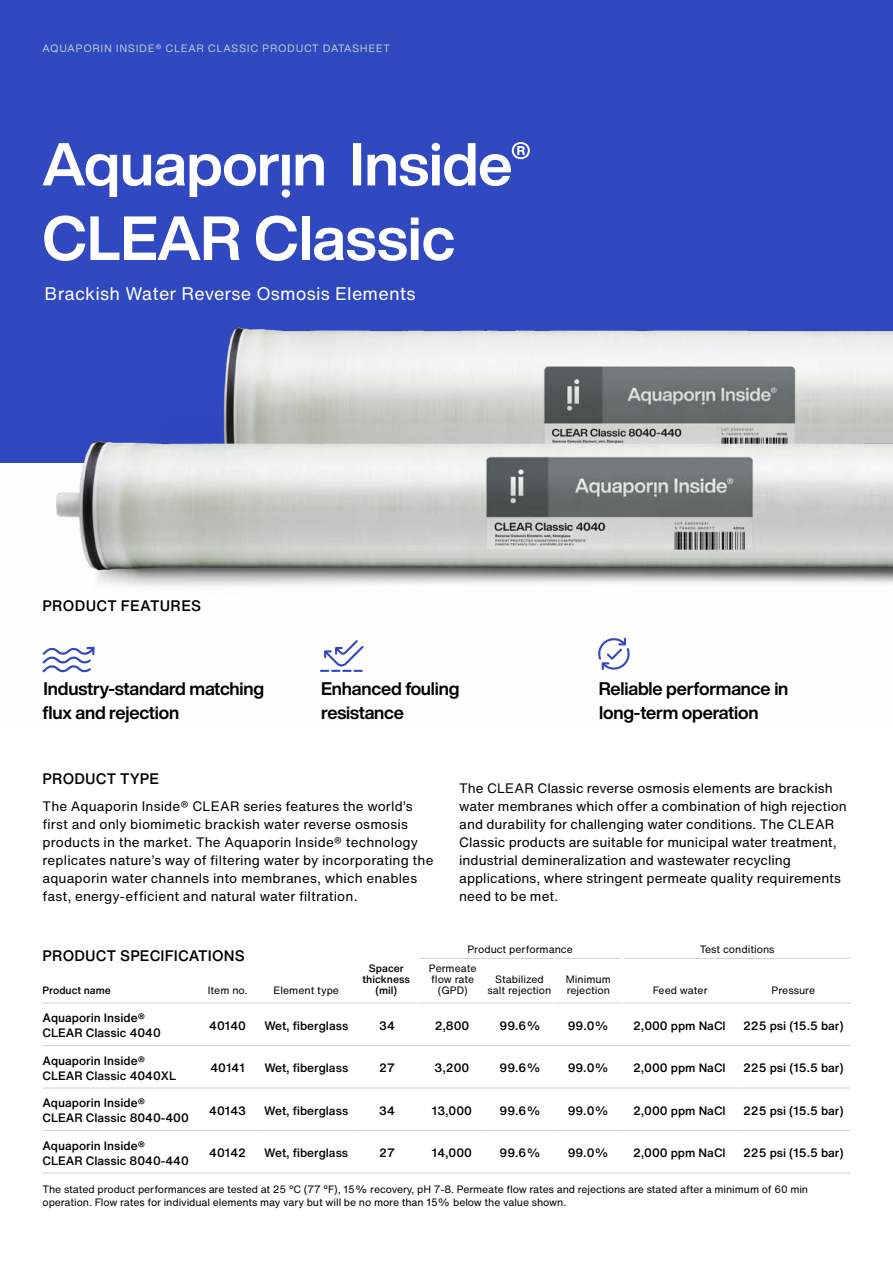
<style>
.page{position:relative;width:893px;height:1263px;background:#fff}
.page>*{position:absolute;margin:0;border:0;box-sizing:border-box;transform-origin:0 0}
.t1{font:700 61.2px "Helvetica Now Display";color:#fff}
.t2{font:700 18px/24px "Helvetica Now Display";letter-spacing:-.01em;color:#000}
.t3{font:18px "Helvetica Now Text";letter-spacing:.01em;color:#fff}
.t4{font:500 15px "Helvetica Now Text";letter-spacing:.01em;color:#000}
.t5{font:13.5px/18px "Helvetica Now Text";letter-spacing:.005em;color:#000}
.t6{font:500 12px/15px "Helvetica Now Text";color:#000}
.t7{font:10.5px/11.4px "Helvetica Now Text";letter-spacing:-.01em;color:#000}
.t8{font:10.5px "Helvetica Now Display";letter-spacing:.12em;color:#c8d3d5}
.t9{font:500 10.5px/11.4px "Helvetica Now Text";color:#000;text-align:center}
</style>
<div class="page">
<div style="left:0;top:0;width:893px;height:462px;background:#3048c0"></div>
<img style="left:223px;top:327px;width:670px;height:94px">
<img style="left:0;top:421px;width:893px;height:252px">
<svg style="left:43px;top:142px;width:487px;height:56px"></svg>
<svg style="left:42px;top:647px;width:53px;height:25px"></svg>
<svg style="left:596px;top:635px;width:35px;height:38px"></svg>
<hr style="left:43px;top:1088px;width:156px;height:1px;background:#d0d0d0">
<hr style="left:256px;top:1088px;width:100px;height:1px;background:#d0d0d0">
<hr style="left:356px;top:1088px;width:62px;height:1px;background:#d0d0d0">
<hr style="left:418px;top:1088px;width:68px;height:1px;background:#d0d0d0">
<hr style="left:486px;top:1088px;width:68px;height:1px;background:#d0d0d0">
<hr style="left:554px;top:1088px;width:68px;height:1px;background:#d0d0d0">
<hr style="left:622px;top:1088px;width:114px;height:1px;background:#d0d0d0">
<hr style="left:736px;top:1088px;width:114px;height:1px;background:#d0d0d0">
<hr style="left:43px;top:1173px;width:156px;height:1px;background:#d0d0d0">
<hr style="left:256px;top:1173px;width:100px;height:1px;background:#d0d0d0">
<hr style="left:356px;top:1173px;width:62px;height:1px;background:#d0d0d0">
<hr style="left:418px;top:1173px;width:68px;height:1px;background:#d0d0d0">
<hr style="left:486px;top:1173px;width:68px;height:1px;background:#d0d0d0">
<hr style="left:554px;top:1173px;width:68px;height:1px;background:#d0d0d0">
<hr style="left:622px;top:1173px;width:114px;height:1px;background:#d0d0d0">
<hr style="left:736px;top:1173px;width:114px;height:1px;background:#d0d0d0">
<hr style="left:419px;top:958px;width:67px;height:1px;background:#d0d0d0">
<hr style="left:486px;top:958px;width:68px;height:1px;background:#d0d0d0">
<hr style="left:554px;top:958px;width:67px;height:1px;background:#d0d0d0">
<hr style="left:624px;top:958px;width:112px;height:1px;background:#d0d0d0">
<hr style="left:736px;top:958px;width:114px;height:1px;background:#d0d0d0">
<hr style="left:43px;top:1002px;width:156px;height:1px;background:#d0d0d0">
<hr style="left:199px;top:1002px;width:57px;height:1px;background:#d0d0d0">
<hr style="left:256px;top:1002px;width:100px;height:1px;background:#d0d0d0">
<hr style="left:356px;top:1002px;width:62px;height:1px;background:#d0d0d0">
<hr style="left:418px;top:1002px;width:68px;height:1px;background:#d0d0d0">
<hr style="left:486px;top:1002px;width:68px;height:1px;background:#d0d0d0">
<hr style="left:554px;top:1002px;width:68px;height:1px;background:#d0d0d0">
<hr style="left:622px;top:1002px;width:114px;height:1px;background:#d0d0d0">
<hr style="left:736px;top:1002px;width:114px;height:1px;background:#d0d0d0">
<hr style="left:43px;top:1045px;width:156px;height:1px;background:#d0d0d0">
<hr style="left:199px;top:1045px;width:57px;height:1px;background:#d0d0d0">
<hr style="left:256px;top:1045px;width:100px;height:1px;background:#d0d0d0">
<hr style="left:356px;top:1045px;width:62px;height:1px;background:#d0d0d0">
<hr style="left:418px;top:1045px;width:68px;height:1px;background:#d0d0d0">
<hr style="left:486px;top:1045px;width:68px;height:1px;background:#d0d0d0">
<hr style="left:554px;top:1045px;width:68px;height:1px;background:#d0d0d0">
<hr style="left:622px;top:1045px;width:114px;height:1px;background:#d0d0d0">
<hr style="left:736px;top:1045px;width:114px;height:1px;background:#d0d0d0">
<hr style="left:199px;top:1088px;width:57px;height:1px;background:#d0d0d0">
<hr style="left:43px;top:1130px;width:156px;height:1px;background:#d0d0d0">
<hr style="left:199px;top:1130px;width:57px;height:1px;background:#d0d0d0">
<hr style="left:256px;top:1130px;width:100px;height:1px;background:#d0d0d0">
<hr style="left:356px;top:1130px;width:62px;height:1px;background:#d0d0d0">
<hr style="left:418px;top:1130px;width:68px;height:1px;background:#d0d0d0">
<hr style="left:486px;top:1130px;width:68px;height:1px;background:#d0d0d0">
<hr style="left:554px;top:1130px;width:68px;height:1px;background:#d0d0d0">
<hr style="left:622px;top:1130px;width:114px;height:1px;background:#d0d0d0">
<hr style="left:736px;top:1130px;width:114px;height:1px;background:#d0d0d0">
<hr style="left:199px;top:1173px;width:57px;height:1px;background:#d0d0d0">
<svg style="left:320px;top:640px;width:44px;height:32px"></svg>
<p class="t8" style="left:43px;top:41px;width:349px">AQUAPORIN INSIDE® CLEAR CLASSIC PRODUCT DATASHEET</p>
<h1 class="t1" style="left:43px;top:197px;width:414px">CLEAR Classic</h1>
<h2 class="t3" style="left:45px;top:281px;width:372px">Brackish Water Reverse Osmosis Elements</h2>
<p class="t4" style="left:43px;top:596px;width:160px">PRODUCT FEATURES</p>
<h2 class="t2" style="left:43px;top:677px;width:223px">Industry-standard matching flux and rejection</h2>
<h2 class="t2" style="left:321px;top:677px;width:140px">Enhanced fouling resistance</h2>
<h2 class="t2" style="left:599px;top:677px;width:191px">Reliable performance in long-term operation</h2>
<p class="t4" style="left:43px;top:769px;width:118px">PRODUCT TYPE</p>
<p class="t5" style="left:43px;top:797px;width:392px">The Aquaporin Inside® CLEAR series features the world’s first and only biomimetic brackish water reverse osmosis products in the market. The Aquaporin Inside® technology replicates nature’s way of filtering water by incorporating the aquaporin water channels into membranes, which enables fast, energy-efficient and natural water filtration.</p>
<p class="t4" style="left:43px;top:946px;width:204px">PRODUCT SPECIFICATIONS</p>
<p class="t5" style="left:459px;top:779px;width:389px">The CLEAR Classic reverse osmosis elements are brackish water membranes which offer a combination of high rejection and durability for challenging water conditions. The CLEAR Classic products are suitable for municipal water treatment, industrial demineralization and wastewater recycling applications, where stringent permeate quality requirements need to be met.</p>
<p class="t7" style="left:467px;top:944px;width:107px">Product performance</p>
<p class="t7" style="left:700px;top:944px;width:76px">Test conditions</p>
<p class="t9" style="left:43px;top:985px;width:70px">Product name</p>
<p class="t7" style="left:208px;top:985px;width:41px">Item no.</p>
<p class="t7" style="left:274px;top:985px;width:67px">Element type</p>
<p class="t9" style="left:363px;top:962px;width:49px">Spacer thickness (mil)</p>
<p class="t7" style="left:429px;top:962px;width:49px;text-align:center">Permeate flow rate (GPD)</p>
<p class="t7" style="left:488px;top:974px;width:65px;text-align:center">Stabilized salt rejection</p>
<p class="t7" style="left:566px;top:974px;width:47px">Minimum rejection</p>
<p class="t7" style="left:653px;top:985px;width:56px">Feed water</p>
<p class="t7" style="left:772px;top:985px;width:45px">Pressure</p>
<p class="t6" style="left:43px;top:1010px;width:120px">Aquaporin Inside®<br>CLEAR Classic 4040</p>
<p class="t6" style="left:209px;top:1018px;width:38px">40140</p>
<p class="t6" style="left:264px;top:1018px;width:85px">Wet, fiberglass</p>
<p class="t6" style="left:379px;top:1018px;width:17px">34</p>
<p class="t6" style="left:435px;top:1018px;width:36px">2,800</p>
<p class="t6" style="left:500px;top:1018px;width:43px">99.6%</p>
<p class="t6" style="left:568px;top:1018px;width:43px">99.0%</p>
<p class="t6" style="left:633px;top:1018px;width:94px">2,000 ppm NaCl</p>
<p class="t6" style="left:743px;top:1018px;width:102px">225 psi (15.5 bar)</p>
<p class="t6" style="left:43px;top:1053px;width:135px">Aquaporin Inside®<br>CLEAR Classic 4040XL</p>
<p class="t6" style="left:210px;top:1060px;width:36px">40141</p>
<p class="t6" style="left:264px;top:1060px;width:85px">Wet, fiberglass</p>
<p class="t6" style="left:379px;top:1060px;width:17px">27</p>
<p class="t6" style="left:435px;top:1060px;width:36px">3,200</p>
<p class="t6" style="left:500px;top:1060px;width:43px">99.6%</p>
<p class="t6" style="left:568px;top:1060px;width:43px">99.0%</p>
<p class="t6" style="left:633px;top:1060px;width:94px">2,000 ppm NaCl</p>
<p class="t6" style="left:743px;top:1060px;width:102px">225 psi (15.5 bar)</p>
<p class="t6" style="left:43px;top:1095px;width:148px">Aquaporin Inside®<br>CLEAR Classic 8040-400</p>
<p class="t6" style="left:209px;top:1103px;width:38px">40143</p>
<p class="t6" style="left:264px;top:1103px;width:85px">Wet, fiberglass</p>
<p class="t6" style="left:379px;top:1103px;width:17px">34</p>
<p class="t6" style="left:432px;top:1103px;width:42px">13,000</p>
<p class="t6" style="left:500px;top:1103px;width:43px">99.6%</p>
<p class="t6" style="left:568px;top:1103px;width:43px">99.0%</p>
<p class="t6" style="left:633px;top:1103px;width:94px">2,000 ppm NaCl</p>
<p class="t6" style="left:743px;top:1103px;width:102px">225 psi (15.5 bar)</p>
<p class="t6" style="left:43px;top:1138px;width:148px">Aquaporin Inside®<br>CLEAR Classic 8040-440</p>
<p class="t6" style="left:209px;top:1145px;width:38px">40142</p>
<p class="t6" style="left:264px;top:1145px;width:85px">Wet, fiberglass</p>
<p class="t6" style="left:379px;top:1145px;width:17px">27</p>
<p class="t6" style="left:432px;top:1145px;width:42px">14,000</p>
<p class="t6" style="left:500px;top:1145px;width:43px">99.6%</p>
<p class="t6" style="left:568px;top:1145px;width:43px">99.0%</p>
<p class="t6" style="left:633px;top:1145px;width:94px">2,000 ppm NaCl</p>
<p class="t6" style="left:743px;top:1145px;width:102px">225 psi (15.5 bar)</p>
<p class="t7" style="left:43px;top:1182px;width:767px;line-height:13.5px">The stated product performances are tested at 25 °C (77 °F), 15% recovery, pH 7-8. Permeate flow rates and rejections are stated after a minimum of 60 min operation. Flow rates for individual elements may vary but will be no more than 15% below the value shown.</p>
</div>
